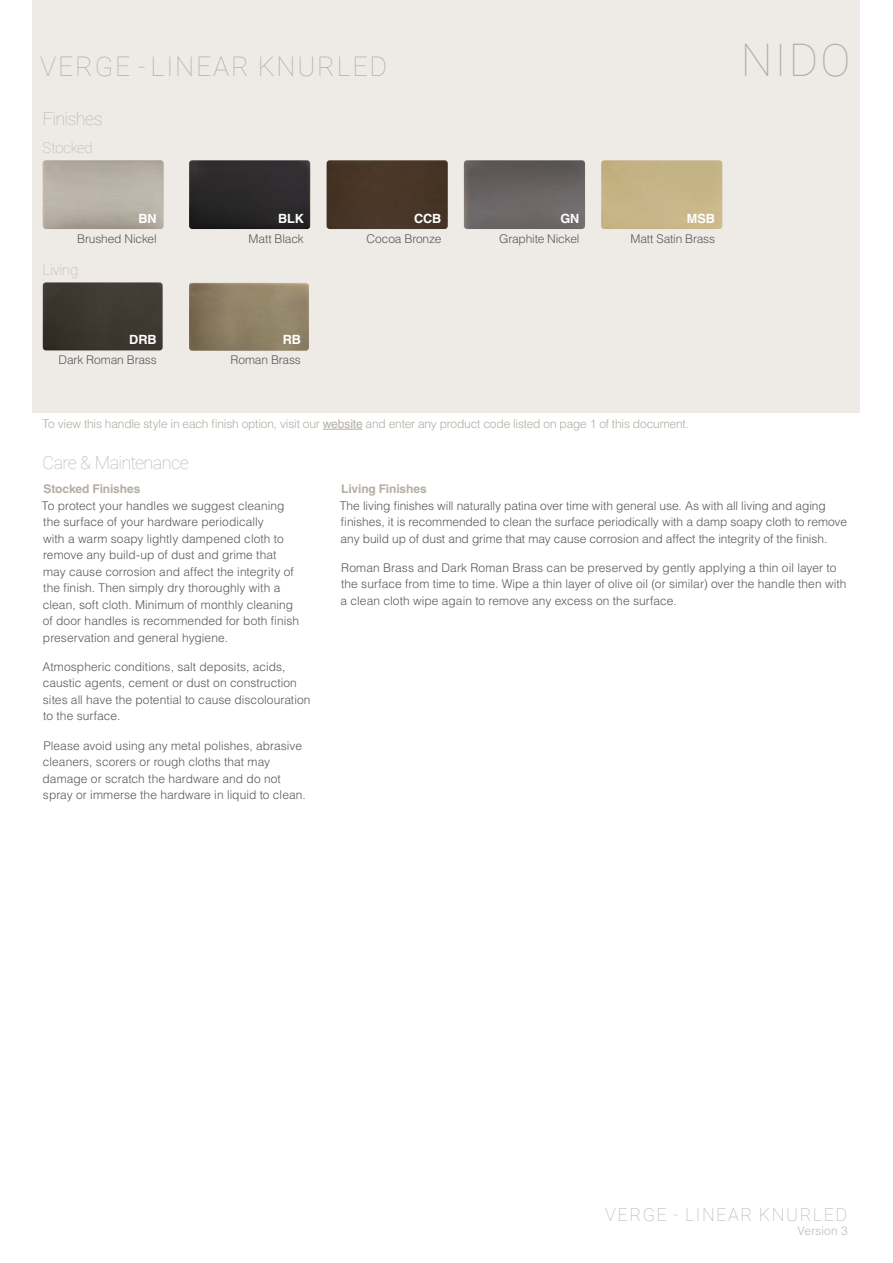
<style>
.page{position:relative;width:893px;height:1263px;background:#fff}
.page>*{position:absolute;margin:0;border:0;box-sizing:border-box;transform-origin:0 0}
.t1{font:100 45px "Roboto";color:#b4ada3}
.t2{font:100 27px "Roboto";letter-spacing:.065em;color:#b4ada3}
.t3{font:100 18px "Roboto";letter-spacing:-.025em;color:#b4ada3}
.t4{font:100 18px "Roboto";letter-spacing:.085em;color:#b4ada3}
.t5{font:100 15px "Roboto";letter-spacing:-.02em;color:#b4ada3}
.t6{font:700 12.75px "Helvetica LT Std";letter-spacing:-.005em;color:#fff}
.t7{font:300 12px/16.5px "Helvetica LT Std";color:#58595b}
.t8{font:300 12px "Helvetica LT Std";letter-spacing:-.015em;color:#b4ada3}
.t9{font:700 12px "Helvetica LT Std";letter-spacing:-.01em;color:#b4ada3}
.t10{font:300 12px "Helvetica LT Std";letter-spacing:.005em;color:#c3bcb3}
.s1{font-weight:400}
</style>
<div class="page">
<div style="left:33px;top:0;width:827px;height:412px;background:#eeebe7"></div>
<img style="left:189px;top:283px;width:120px;height:68px">
<img style="left:189px;top:160px;width:121px;height:69px">
<div style="left:327px;top:160px;width:121px;height:69px;background:#483627"></div>
<img style="left:464px;top:160px;width:121px;height:69px">
<div style="left:601px;top:160px;width:121px;height:69px;background:#c6b487"></div>
<img style="left:43px;top:282px;width:120px;height:68px">
<img style="left:43px;top:160px;width:121px;height:69px">
<hr style="left:323px;top:429px;width:39px;height:1px;background:#b4ada3">
<h2 class="t2" style="left:40px;top:48px;width:348px">VERGE - LINEAR KNURLED</h2>
<h3 class="t3" style="left:43px;top:106px;width:62px">Finishes</h3>
<p class="t5" style="left:43px;top:137px;width:52px">Stocked</p>
<p class="t6" style="left:138px;top:211px;width:20px">BN</p>
<p class="t7" style="left:77px;top:231px;width:81px">Brushed Nickel</p>
<p class="t5" style="left:43px;top:259px;width:37px">Living</p>
<p class="t6" style="left:129px;top:332px;width:29px">DRB</p>
<p class="t7" style="left:59px;top:352px;width:100px">Dark Roman Brass</p>
<p class="t6" style="left:278px;top:211px;width:27px">BLK</p>
<p class="t7" style="left:249px;top:231px;width:57px">Matt Black</p>
<p class="t6" style="left:283px;top:332px;width:20px">RB</p>
<p class="t7" style="left:230px;top:352px;width:72px">Roman Brass</p>
<p class="t6" style="left:414px;top:211px;width:29px">CCB</p>
<p class="t7" style="left:367px;top:231px;width:76px">Cocoa Bronze</p>
<p class="t6" style="left:560px;top:211px;width:21px">GN</p>
<p class="t7" style="left:499px;top:231px;width:82px">Graphite Nickel</p>
<p class="t6" style="left:687px;top:211px;width:30px">MSB</p>
<p class="t7" style="left:630px;top:231px;width:86px">Matt Satin Brass</p>
<p class="t8" style="left:43px;top:416px;width:648px">To view this handle style in each finish option, visit our <span class="s1">website</span> and enter any product code listed on page 1 of this document.</p>
<h3 class="t3" style="left:43px;top:450px;width:148px">Care &amp; Maintenance</h3>
<h1 class="t1" style="left:741px;top:29px;width:111px">NIDO</h1>
<p class="t9" style="left:43px;top:482px;width:99px">Stocked Finishes</p>
<p class="t7" style="left:42px;top:497px;width:259px">To protect your handles we suggest cleaning the surface of your hardware periodically<br>with a warm soapy lightly dampened cloth to remove any build-up of dust and grime that may cause corrosion and affect the integrity of the finish. Then simply dry thoroughly with a clean, soft cloth. Minimum of monthly cleaning of door handles is recommended for both finish preservation and general hygiene.</p>
<p class="t7" style="left:42px;top:658px;width:270px">Atmospheric conditions, salt deposits, acids, caustic agents, cement or dust on construction sites all have the potential to cause discolouration to the surface.</p>
<p class="t7" style="left:43px;top:737px;width:265px">Please avoid using any metal polishes, abrasive cleaners, scorers or rough cloths that may damage or scratch the hardware and do not spray or immerse the hardware in liquid to clean.</p>
<p class="t9" style="left:341px;top:482px;width:87px">Living Finishes</p>
<p class="t7" style="left:340px;top:497px;width:509px">The living finishes will naturally patina over time with general use. As with all living and aging finishes, it is recommended to clean the surface periodically with a damp soapy cloth to remove any build up of dust and grime that may cause corrosion and affect the integrity of the finish.</p>
<p class="t7" style="left:341px;top:559px;width:507px">Roman Brass and Dark Roman Brass can be preserved by gently applying a thin oil layer to the surface from time to time. Wipe a thin layer of olive oil (or similar) over the handle then with a clean cloth wipe again to remove any excess on the surface.</p>
<h3 class="t4" style="left:605px;top:1202px;width:244px">VERGE - LINEAR KNURLED</h3>
<p class="t10" style="left:798px;top:1223px;width:52px">Version 3</p>
</div>
